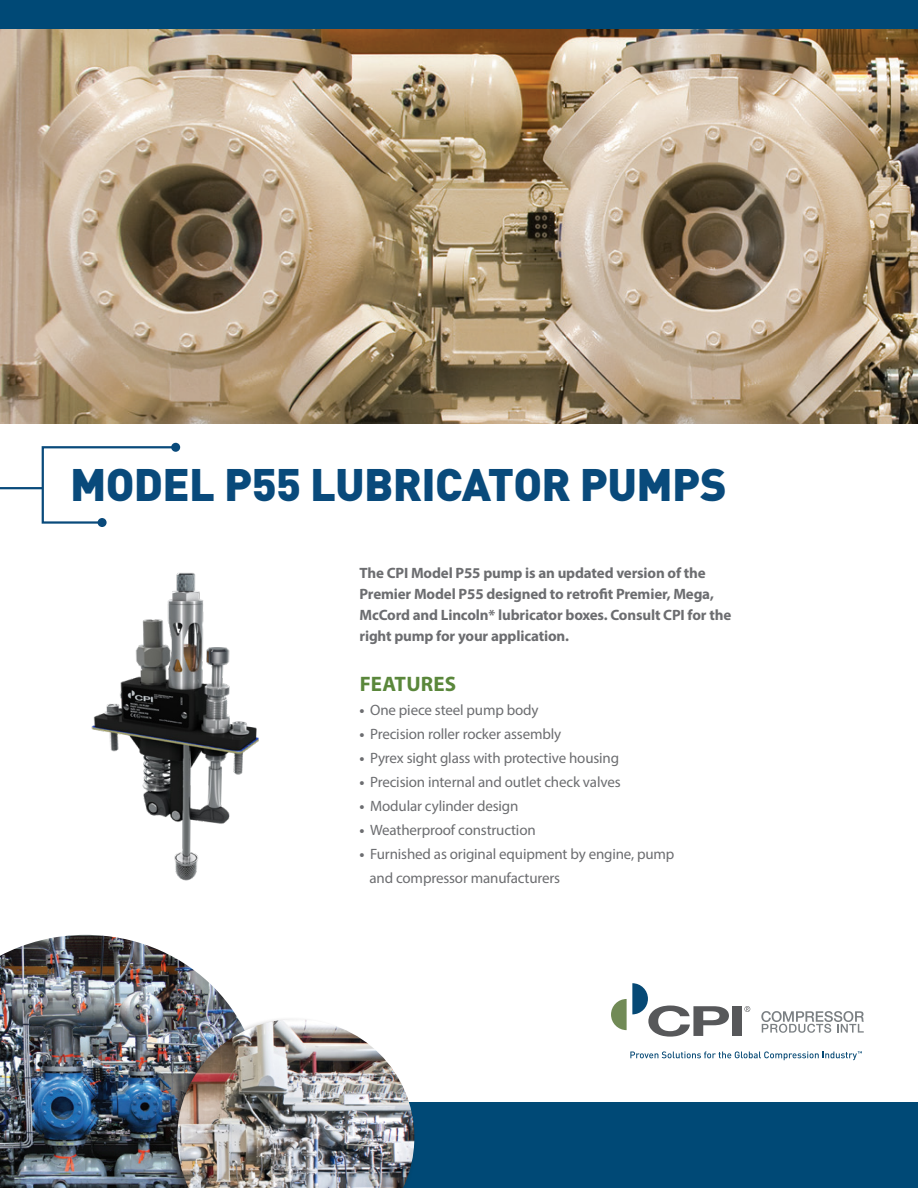
<style>
.page{position:relative;width:918px;height:1188px;background:#fff}
.page>*{position:absolute;margin:0;border:0;box-sizing:border-box;transform-origin:0 0}
.t1{font:900 45px "DIN";letter-spacing:-.015em;color:#094a7b}
.t2{font:700 21px "Myriad Pro";letter-spacing:.01em;color:#5a873b}
.t3{font:15px "Myriad Pro";letter-spacing:-.01em;color:#6c6d70}
.t4{font:700 15px/21px "Myriad Pro";letter-spacing:-.01em;color:#6c6d70}
.s1{font-weight:700}
</style>
<div class="page">
<div style="left:0;top:0;width:918px;height:31px;background:#004976"></div>
<div style="left:0;top:1102px;width:918px;height:86px;background:#004976"></div>
<svg style="left:761px;top:1011px;width:103px;height:22px"></svg>
<svg style="left:611px;top:983px;width:118px;height:54px"></svg>
<div style="left:732px;top:1006px;width:10px;height:30px;background:#57585a"></div>
<svg style="left:630px;top:1051px;width:232px;height:9px"></svg>
<svg style="left:744px;top:1006px;width:6px;height:6px"></svg>
<img style="left:0;top:30px;width:918px;height:393px">
<img style="left:0;top:935px;width:237px;height:253px">
<div style="left:165px;top:1017px;width:251px;height:171px;background:#231f20;opacity:.57"></div>
<img style="left:177px;top:1019px;width:237px;height:169px">
<svg style="left:0;top:446px;width:171px;height:81px"></svg>
<div style="left:98px;top:518px;width:9px;height:9px;background:#094a7b;border-radius:50%"></div>
<div style="left:171px;top:443px;width:9px;height:9px;background:#094a7b;border-radius:50%"></div>
<img style="left:91px;top:572px;width:168px;height:309px">
<p class="t1" style="left:70px;top:455px;width:658px">MODEL P55 LUBRICATOR PUMPS</p>
<p class="t4" style="left:360px;top:562px;width:373px">The CPI Model P55 pump is an updated version of the Premier Model P55 designed to retrofit Premier, Mega, McCord and Lincoln* lubricator boxes. Consult CPI for the right pump for your application.</p>
<p class="t2" style="left:360px;top:670px;width:98px">FEATURES</p>
<p class="t3" style="left:360px;top:701px;width:181px"><span class="s1">•</span> One piece steel pump body</p>
<p class="t3" style="left:360px;top:725px;width:203px"><span class="s1">•</span> Precision roller rocker assembly</p>
<p class="t3" style="left:360px;top:749px;width:261px"><span class="s1">•</span> Pyrex sight glass with protective housing</p>
<p class="t3" style="left:360px;top:773px;width:263px"><span class="s1">•</span> Precision internal and outlet check valves</p>
<p class="t3" style="left:360px;top:797px;width:160px"><span class="s1">•</span> Modular cylinder design</p>
<p class="t3" style="left:360px;top:821px;width:178px"><span class="s1">•</span> Weatherproof construction</p>
<p class="t3" style="left:360px;top:845px;width:316px"><span class="s1">•</span> Furnished as original equipment by engine, pump</p>
<p class="t3" style="left:369px;top:869px;width:192px">and compressor manufacturers</p>
</div>
